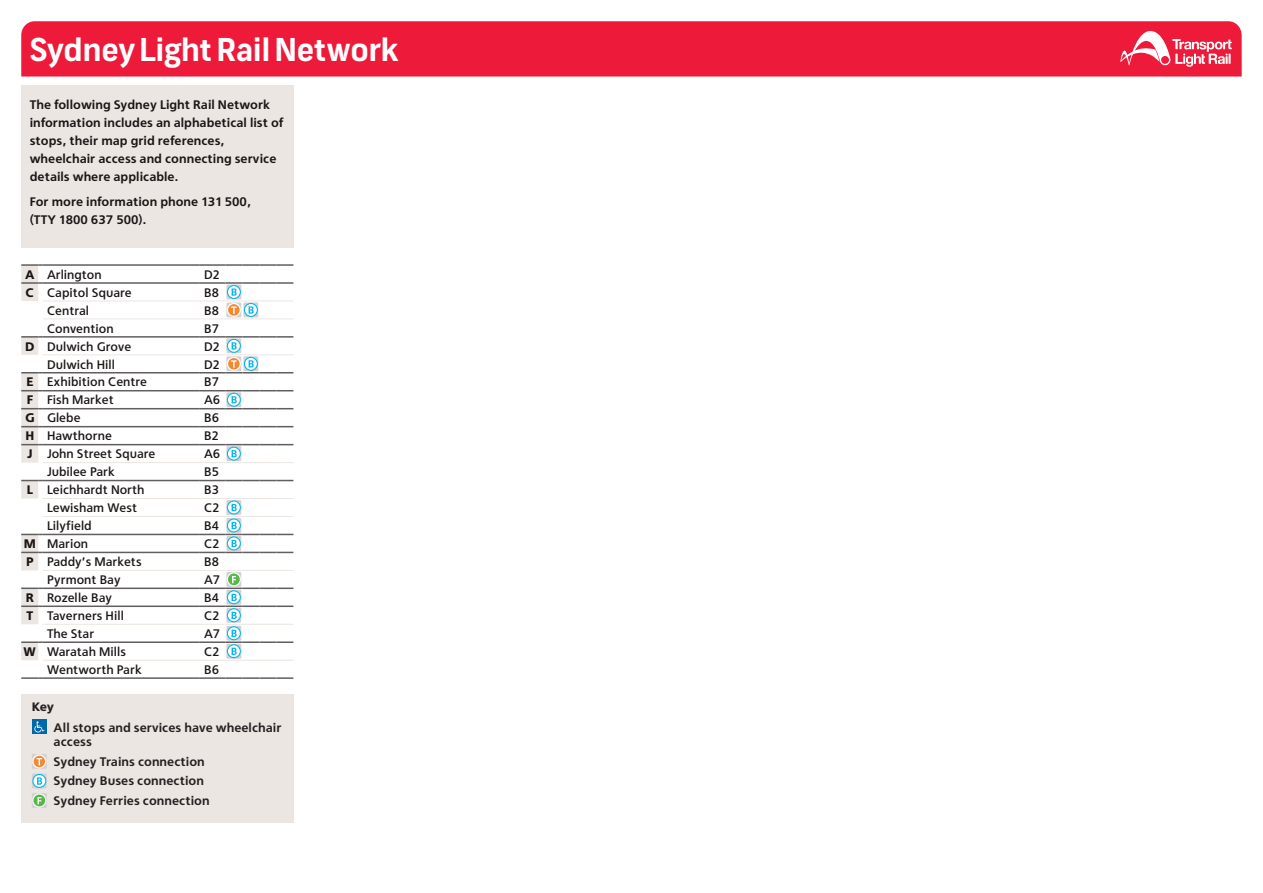
<style>
.page{position:relative;width:1263px;height:893px;background:#fff}
.page>*{position:absolute;margin:0;border:0;box-sizing:border-box;transform-origin:0 0}
.t1{font:700 31.5px "Frank";color:#fff}
.t2{font:12px "Trans Text";color:#1a1415}
.t3{font:500 12px/18px "Trans Text";color:#1a1415}
.t4{font:500 12px/19.5px "Trans Text";color:#231f20}
.t5{font:700 11.85px "Trans Text";color:#231f20}
.s1{font-weight:700}
</style>
<div class="page">
<div style="left:21px;top:21px;width:1221px;height:56px;background:#ed1a3a"></div>
<svg style="left:1120px;top:28px;width:112px;height:39px"></svg>
<div style="left:21px;top:85px;width:272px;height:162px;background:#ebe6e1"></div>
<hr style="left:43px;top:264px;width:157px;height:2px;background:#605e5f">
<hr style="left:200px;top:264px;width:25px;height:2px;background:#605e5f">
<svg style="left:225px;top:264px;width:68px;height:2px"></svg>
<hr style="left:43px;top:480px;width:157px;height:1px;background:#605e5f">
<svg style="left:200px;top:480px;width:93px;height:1px"></svg>
<hr style="left:43px;top:318px;width:157px;height:1px;background:#ebe6e1">
<hr style="left:43px;top:282px;width:157px;height:2px;background:#605e5f">
<hr style="left:43px;top:301px;width:157px;height:1px;background:#ebe6e1">
<hr style="left:43px;top:336px;width:157px;height:2px;background:#605e5f">
<hr style="left:43px;top:354px;width:157px;height:1px;background:#ebe6e1">
<hr style="left:43px;top:372px;width:157px;height:1px;background:#605e5f">
<hr style="left:43px;top:408px;width:157px;height:1px;background:#605e5f">
<hr style="left:43px;top:426px;width:157px;height:1px;background:#605e5f">
<svg style="left:200px;top:426px;width:93px;height:1px"></svg>
<hr style="left:43px;top:444px;width:157px;height:1px;background:#605e5f">
<hr style="left:43px;top:552px;width:157px;height:1px;background:#605e5f">
<hr style="left:43px;top:570px;width:157px;height:1px;background:#ebe6e1">
<hr style="left:43px;top:588px;width:157px;height:1px;background:#605e5f">
<hr style="left:43px;top:462px;width:157px;height:1px;background:#ebe6e1">
<hr style="left:43px;top:605px;width:157px;height:2px;background:#605e5f">
<hr style="left:43px;top:641px;width:157px;height:2px;background:#605e5f">
<hr style="left:43px;top:660px;width:157px;height:1px;background:#ebe6e1">
<svg style="left:21px;top:677px;width:22px;height:2px"></svg>
<hr style="left:43px;top:677px;width:157px;height:2px;background:#605e5f">
<hr style="left:200px;top:677px;width:25px;height:2px;background:#605e5f">
<svg style="left:225px;top:677px;width:68px;height:2px"></svg>
<hr style="left:43px;top:390px;width:157px;height:1px;background:#605e5f">
<hr style="left:43px;top:498px;width:157px;height:1px;background:#ebe6e1">
<hr style="left:43px;top:516px;width:157px;height:1px;background:#ebe6e1">
<svg style="left:21px;top:264px;width:22px;height:396px"></svg>
<hr style="left:43px;top:534px;width:157px;height:1px;background:#605e5f">
<hr style="left:43px;top:624px;width:157px;height:1px;background:#ebe6e1">
<svg style="left:200px;top:282px;width:93px;height:37px"></svg>
<svg style="left:200px;top:336px;width:93px;height:37px"></svg>
<svg style="left:200px;top:390px;width:93px;height:19px"></svg>
<svg style="left:200px;top:444px;width:93px;height:19px"></svg>
<svg style="left:200px;top:498px;width:93px;height:55px"></svg>
<svg style="left:200px;top:570px;width:93px;height:91px"></svg>
<div style="left:21px;top:694px;width:272px;height:129px;background:#ebe6e1"></div>
<div style="left:32px;top:719px;width:15px;height:15px;background:#0068a9"></div>
<svg style="left:34px;top:721px;width:10px;height:11px"></svg>
<svg style="left:32px;top:773px;width:15px;height:15px"></svg>
<svg style="left:32px;top:754px;width:15px;height:15px"></svg>
<svg style="left:32px;top:754px;width:14px;height:14px"></svg>
<svg style="left:37px;top:758px;width:5px;height:7px"></svg>
<div style="left:32px;top:793px;width:15px;height:15px;background:#d1d2d4"></div>
<svg style="left:32px;top:774px;width:14px;height:33px"></svg>
<h1 class="t1" style="left:30px;top:30px;width:370px">Sydney Light Rail Network</h1>
<p class="t3" style="left:30px;top:96px;width:256px">The following Sydney Light Rail Network information includes an alphabetical list of stops, their map grid references, wheelchair access and connecting service details where applicable.</p>
<p class="t3" style="left:30px;top:192px;width:223px">For more information phone 131 500, (TTY 1800 637 500).</p>
<p class="t2" style="left:25px;top:267px;width:78px"><span class="s1">A</span> Arlington</p>
<p class="t2" style="left:204px;top:267px;width:18px">D2</p>
<p class="t2" style="left:26px;top:285px;width:108px"><span class="s1">C</span> Capitol Square</p>
<p class="t2" style="left:204px;top:285px;width:16px">B8</p>
<p class="t2" style="left:47px;top:303px;width:43px">Central</p>
<p class="t2" style="left:204px;top:303px;width:16px">B8</p>
<p class="t2" style="left:47px;top:321px;width:68px">Convention</p>
<p class="t2" style="left:204px;top:321px;width:16px">B7</p>
<p class="t2" style="left:25px;top:339px;width:108px"><span class="s1">D</span> Dulwich Grove</p>
<p class="t2" style="left:204px;top:339px;width:18px">D2</p>
<p class="t2" style="left:47px;top:357px;width:70px">Dulwich Hill</p>
<p class="t2" style="left:204px;top:357px;width:18px">D2</p>
<p class="t2" style="left:26px;top:375px;width:122px"><span class="s1">E</span> Exhibition Centre</p>
<p class="t2" style="left:204px;top:375px;width:16px">B7</p>
<p class="t2" style="left:27px;top:393px;width:88px"><span class="s1">F</span> Fish Market</p>
<p class="t2" style="left:204px;top:393px;width:18px">A6</p>
<p class="t2" style="left:25px;top:411px;width:57px"><span class="s1">G</span> Glebe</p>
<p class="t2" style="left:204px;top:411px;width:17px">B6</p>
<p class="t2" style="left:25px;top:429px;width:88px"><span class="s1">H</span> Hawthorne</p>
<p class="t2" style="left:204px;top:429px;width:16px">B2</p>
<p class="t2" style="left:27px;top:447px;width:130px"><span class="s1">J</span> John Street Square</p>
<p class="t2" style="left:204px;top:447px;width:18px">A6</p>
<p class="t2" style="left:47px;top:465px;width:69px">Jubilee Park</p>
<p class="t2" style="left:204px;top:465px;width:16px">B5</p>
<p class="t2" style="left:27px;top:482px;width:119px"><span class="s1">L</span> Leichhardt North</p>
<p class="t2" style="left:204px;top:482px;width:16px">B3</p>
<p class="t2" style="left:47px;top:500px;width:92px">Lewisham West</p>
<p class="t2" style="left:204px;top:500px;width:17px">C2</p>
<p class="t2" style="left:47px;top:518px;width:46px">Lilyfield</p>
<p class="t2" style="left:204px;top:518px;width:16px">B4</p>
<p class="t2" style="left:24px;top:536px;width:66px"><span class="s1">M</span> Marion</p>
<p class="t2" style="left:204px;top:536px;width:17px">C2</p>
<p class="t2" style="left:26px;top:554px;width:117px"><span class="s1">P</span> Paddy’s Markets</p>
<p class="t2" style="left:204px;top:554px;width:16px">B8</p>
<p class="t2" style="left:47px;top:572px;width:75px">Pyrmont Bay</p>
<p class="t2" style="left:204px;top:572px;width:18px">A7</p>
<p class="t2" style="left:26px;top:590px;width:88px"><span class="s1">R</span> Rozelle Bay</p>
<p class="t2" style="left:204px;top:590px;width:16px">B4</p>
<p class="t2" style="left:26px;top:608px;width:99px"><span class="s1">T</span> Taverners Hill</p>
<p class="t2" style="left:204px;top:608px;width:17px">C2</p>
<p class="t2" style="left:47px;top:626px;width:49px">The Star</p>
<p class="t2" style="left:204px;top:626px;width:18px">A7</p>
<p class="t2" style="left:24px;top:644px;width:104px"><span class="s1">W</span> Waratah Mills</p>
<p class="t2" style="left:204px;top:644px;width:17px">C2</p>
<p class="t2" style="left:47px;top:662px;width:96px">Wentworth Park</p>
<p class="t2" style="left:204px;top:662px;width:17px">B6</p>
<p class="t5" style="left:32px;top:700px;width:23px">Key</p>
<p class="t4" style="left:54px;top:720px;width:229px;line-height:14.4px">All stops and services have wheelchair access</p>
<p class="t4" style="left:54px;top:751px;width:158px">Sydney Trains connection<br>Sydney Buses connection<br>Sydney Ferries connection</p>
</div>
